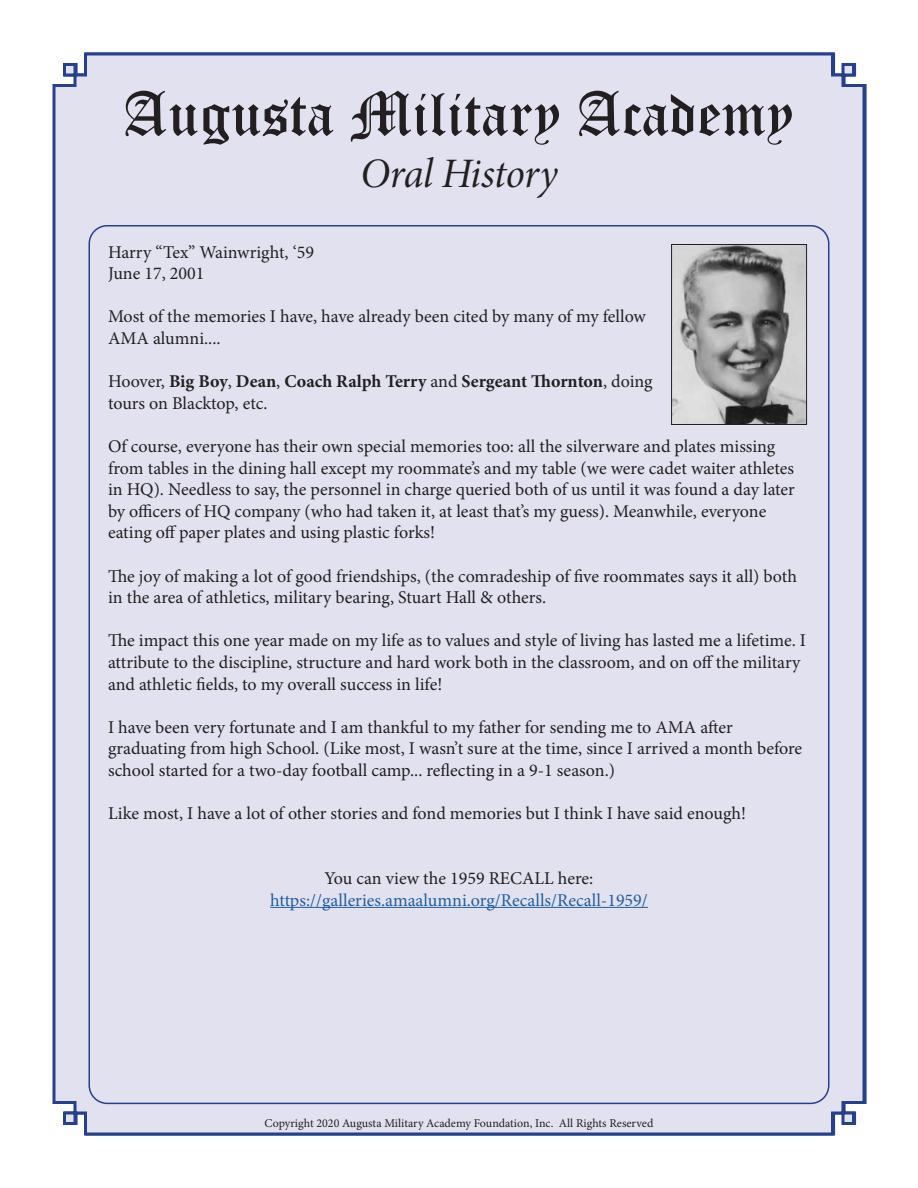
<style>
.page{position:relative;width:918px;height:1188px;background:#fff}
.page>*{position:absolute;margin:0;border:0;box-sizing:border-box;transform-origin:0 0}
.t1{font:61.5px "Old English Text";color:#231f20}
.t2{font:42px "Minion Pro It Subh";letter-spacing:-.015em;color:#231f20}
.t3{font:18px/21.6px "Minion Pro";color:#231f20}
.t4{font:700 18px/21.6px "Minion Pro";color:#231f20}
.t5{font:18px "Minion Pro";color:#215e9f}
.t6{font:12px "Minion Pro";color:#231f20}
.s1{font-weight:400}
</style>
<div class="page">
<div style="left:52px;top:52px;width:815px;height:1084px;background:#e1e1ef"></div>
<hr style="left:270px;top:907px;width:378px;height:1px;background:#215e9f">
<img style="left:673px;top:246px;width:132px;height:177px">
<div style="left:671px;top:244px;width:136px;height:181px;border:1px solid #231f20"></div>
<h1 class="t1" style="left:123px;top:74px;width:672px">Augusta Military Academy</h1>
<h2 class="t2" style="left:360px;top:146px;width:199px">Oral History</h2>
<p class="t3" style="left:108px;top:241px;width:208px">Harry “Tex” Wainwright, ‘59<br>June 17, 2001</p>
<p class="t3" style="left:108px;top:306px;width:539px">Most of the memories I have, have already been cited by many of my fellow<br>AMA alumni....</p>
<p class="t4" style="left:108px;top:370px;width:546px"><span class="s1">Hoover,</span> Big Boy<span class="s1">,</span> Dean<span class="s1">,</span> Coach Ralph Terry <span class="s1">and</span> Sergeant Thornton<span class="s1">, doing tours on Blacktop, etc.</span></p>
<p class="t3" style="left:108px;top:436px;width:688px">Of course, everyone has their own special memories too: all the silverware and plates missing from tables in the dining hall except my roommate’s and my table (we were cadet waiter athletes in HQ). Needless to say, the personnel in charge queried both of us until it was found a day later by officers of HQ company (who had taken it, at least that’s my guess). Meanwhile, everyone eating off paper plates and using plastic forks!</p>
<p class="t3" style="left:108px;top:565px;width:691px">The joy of making a lot of good friendships, (the comradeship of five roommates says it all) both in the area of athletics, military bearing, Stuart Hall &amp; others.</p>
<p class="t3" style="left:108px;top:630px;width:700px">The impact this one year made on my life as to values and style of living has lasted me a lifetime. I attribute to the discipline, structure and hard work both in the classroom, and on off the military and athletic fields, to my overall success in life!</p>
<p class="t3" style="left:108px;top:716px;width:696px">I have been very fortunate and I am thankful to my father for sending me to AMA after graduating from high School. (Like most, I wasn’t sure at the time, since I arrived a month before school started for a two-day football camp... reflecting in a 9-1 season.)</p>
<p class="t3" style="left:108px;top:803px;width:640px">Like most, I have a lot of other stories and fond memories but I think I have said enough!</p>
<p class="t3" style="left:325px;top:868px;width:270px">You can view the 1959 RECALL here:</p>
<p class="t5" style="left:270px;top:888px;width:379px">https://galleries.amaalumni.org/Recalls/Recall-1959/</p>
<p class="t6" style="left:265px;top:1115px;width:390px">Copyright 2020 Augusta Military Academy Foundation, Inc. All Rights Reserved</p>
</div>
